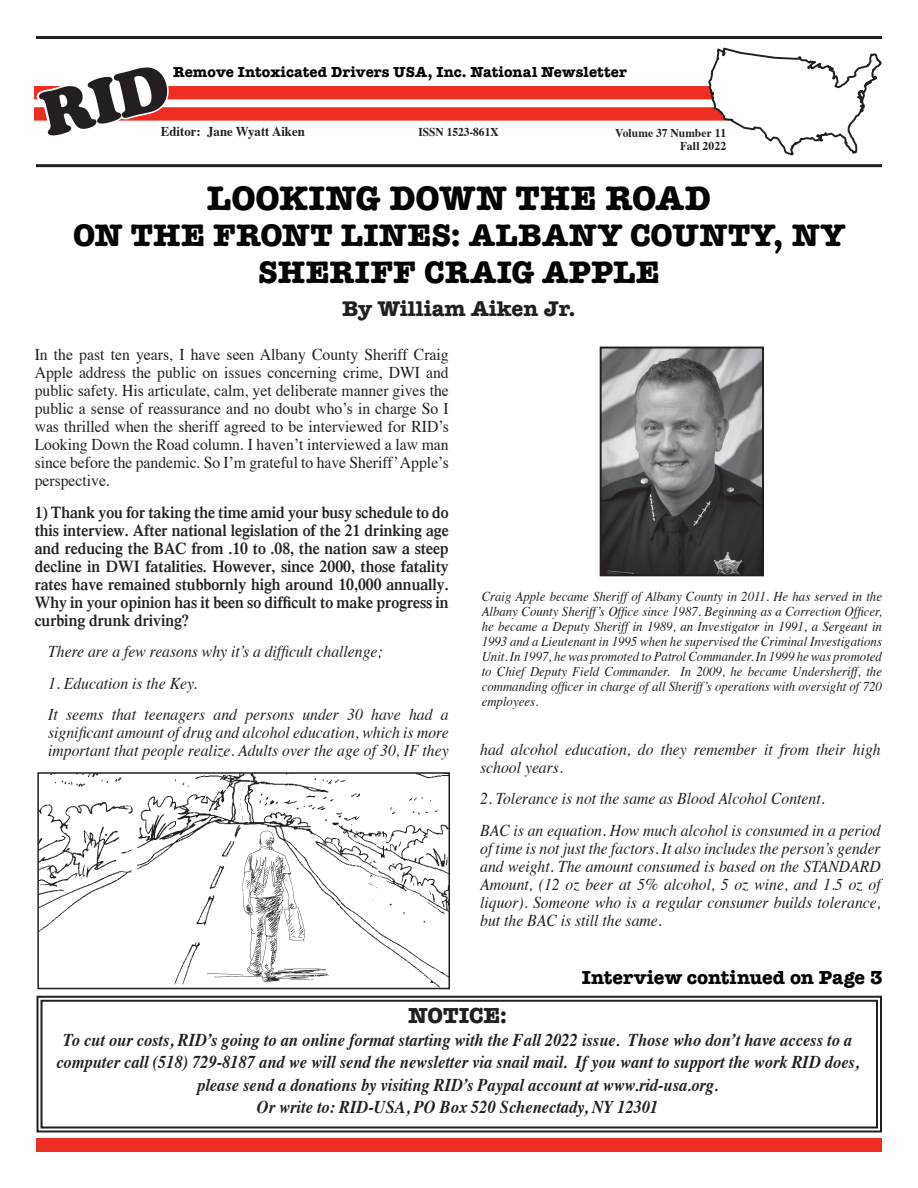
<style>
.page{position:relative;width:918px;height:1188px;background:#fff}
.page>*{position:absolute;margin:0;border:0;box-sizing:border-box;transform-origin:0 0}
.t1{font:700 35.1px "American Typewriter";color:#040503}
.t2{font:700 32.1px/37.3px "American Typewriter";letter-spacing:.01em;color:#040503;text-align:center}
.t3{font:700 22.5px "American Typewriter";letter-spacing:.005em;color:#231f20}
.t4{font:700 21.9px "American Typewriter";color:#231f20}
.t5{font:700 19.5px "American Typewriter";letter-spacing:-.005em;color:#040503}
.t6{font:italic 700 18px/22.5px "Times";color:#231f20;text-align:center;scale:.91 1}
.t7{font:700 17.85px "American Typewriter LT";color:#231f20}
.t8{font:italic 16.5px/18px "Times";color:#231f20;scale:.95 1}
.t9{font:16.5px/18px "Times";color:#231f20;text-align:justify;scale:.95 1}
.t10{font:600 16.5px/18px "Times";color:#231f20;text-align:justify;scale:.95 1}
.t11{font:700 15px "American Typewriter";letter-spacing:.005em;color:#040503}
.t12{font:italic 13.5px/15px "Times";color:#231f20;text-align:justify;scale:.95 1}
.t13{font:700 13.5px "Times";color:#231f20;scale:.95 1}
.t14{font:700 12px/13.5px "Times";color:#231f20;text-align:right;scale:.96 1}
.t15{font:700 12px "Times";color:#231f20;scale:.95 1}
</style>
<div class="page">
<hr style="left:36px;top:36px;width:846px;height:3px;background:#231f20">
<div style="left:35px;top:86px;width:700px;height:13px;background:#ee2e22"></div>
<div style="left:35px;top:107px;width:721px;height:14px;background:#ee2e22"></div>
<svg style="left:708px;top:48px;width:174px;height:107px"></svg>
<div style="left:37px;top:1139px;width:845px;height:13px;background:#ee2e22"></div>
<hr style="left:36px;top:164px;width:846px;height:3px;background:#231f20">
<img style="left:40px;top:775px;width:407px;height:211px">
<div style="left:37px;top:772px;width:413px;height:217px;border:2px solid #231f20"></div>
<svg style="left:36px;top:995px;width:846px;height:138px"></svg>
<div style="left:41px;top:1000px;width:837px;height:128px;border:2px solid #231f20"></div>
<img style="left:603px;top:350px;width:158px;height:223px">
<div style="left:600px;top:347px;width:164px;height:229px;border:2px solid #231f20"></div>
<svg style="left:37px;top:86px;width:134px;height:35px"></svg>
<p class="t7" style="left:170px;top:62px;width:289px">- USA, Inc. National Newsletter</p>
<p class="t11" style="left:173px;top:59px;width:455px">Remove Intoxicated Drivers USA, Inc. National Newsletter</p>
<p class="t13" style="left:161px;top:118px;width:153px">Editor: Jane Wyatt Aiken</p>
<p class="t15" style="left:418px;top:121px;width:86px">ISSN 1523-861X</p>
<p class="t14" style="left:615px;top:124px;width:117px">Volume 37 Number 11<br>Fall 2022</p>
<h1 class="t1" style="left:207px;top:168px;width:506px">LOOKING DOWN THE ROAD</h1>
<h2 class="t2" style="left:73px;top:215px;width:774px">ON THE FRONT LINES: ALBANY COUNTY, NY<br>SHERIFF CRAIG APPLE</h2>
<h3 class="t4" style="left:342px;top:290px;width:235px">By William Aiken Jr.</h3>
<p class="t9" style="left:35px;top:344px;width:437px">In the past ten years, I have seen Albany County Sheriff Craig Apple address the public on issues concerning crime, DWI and public safety. His articulate, calm, yet deliberate manner gives the public a sense of reassurance and no doubt who’s in charge So I was thrilled when the sheriff agreed to be interviewed for RID’s Looking Down the Road column. I haven’t interviewed a law man since before the pandemic. So I’m grateful to have Sheriff’ Apple’s perspective.</p>
<p class="t10" style="left:35px;top:503px;width:437px">1) Thank you for taking the time amid your busy schedule to do this interview. After national legislation of the 21 drinking age and reducing the BAC from .10 to .08, the nation saw a steep decline in DWI fatalities. However, since 2000, those fatality rates have remained stubbornly high around 10,000 annually.<br>Why in your opinion has it been so difficult to make progress in curbing drunk driving?</p>
<p class="t8" style="left:48px;top:642px;width:354px">There are a few reasons why it’s a difficult challenge;</p>
<p class="t8" style="left:48px;top:666px;width:423px;line-height:31.5px">1. Education is the Key.<br>It seems that teenagers and persons under 30 have had a</p>
<p class="t8" style="left:48px;top:723px;width:423px">significant amount of drug and alcohol education, which is more important that people realize. Adults over the age of 30, IF they</p>
<p class="t12" style="left:482px;top:588px;width:423px">Craig Apple became Sheriff of Albany County in 2011. He has served in the Albany County Sheriff’s Office since 1987. Beginning as a Correction Officer, he became a Deputy Sheriff in 1989, an Investigator in 1991, a Sergeant in 1993 and a Lieutenant in 1995 when he supervised the Criminal Investigations Unit. In 1997, he was promoted to Patrol Commander. In 1999 he was promoted to Chief Deputy Field Commander. In 2009, he became Undersheriff, the commanding officer in charge of all Sheriff’s operations with oversight of 720 employees.</p>
<p class="t8" style="left:480px;top:739px;width:423px">had alcohol education, do they remember it from their high school years.</p>
<p class="t8" style="left:480px;top:782px;width:423px;line-height:31.5px">2. Tolerance is not the same as Blood Alcohol Content.<br>BAC is an equation. How much alcohol is consumed in a period</p>
<p class="t8" style="left:480px;top:838px;width:423px;text-align:justify">of time is not just the factors. It also includes the person’s gender and weight. The amount consumed is based on the STANDARD Amount, (12 oz beer at 5% alcohol, 5 oz wine, and 1.5 oz of liquor). Someone who is a regular consumer builds tolerance, but the BAC is still the same.</p>
<p class="t5" style="left:582px;top:961px;width:303px">Interview continued on Page 3</p>
<h3 class="t3" style="left:408px;top:996px;width:101px">NOTICE:</h3>
<p class="t6" style="left:56px;top:1027px;width:884px">To cut our costs, RID’s going to an online format starting with the Fall 2022 issue. Those who don’t have access to a computer call (518) 729-8187 and we will send the newsletter via snail mail. If you want to support the work RID does, please send a donations by visiting RID’s Paypal account at www.rid-usa.org.<br>Or write to: RID-USA, PO Box 520 Schenectady, NY 12301</p>
</div>
